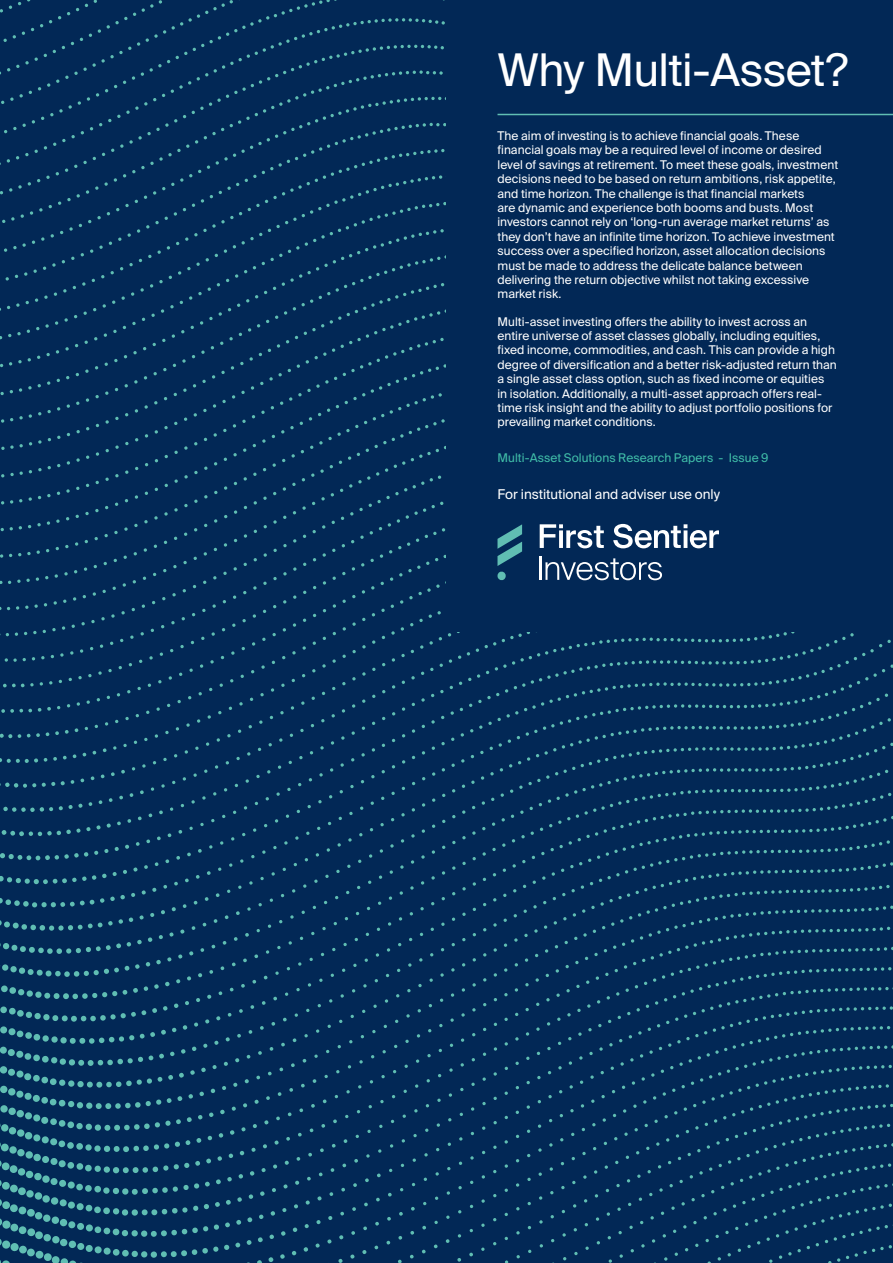
<style>
.page{position:relative;width:893px;height:1263px;background:#022856}
.page>*{position:absolute;margin:0;border:0;box-sizing:border-box;transform-origin:0 0}
.t1{font:45px "Suisse Intl";letter-spacing:-.015em;color:#fff}
.t2{font:13.5px "Suisse Intl";color:#fff}
.t3{font:12px/14.4px "Suisse Intl";color:#fff}
.t4{font:12px "Suisse Intl";color:#40bda8}
</style>
<div class="page">
<hr style="left:497px;top:114px;width:396px;height:1px;background:#60beb3">
<h1 class="t1" style="left:497px;top:44px;width:352px">Why Multi-Asset?</h1>
<p class="t3" style="left:497px;top:129px;width:342px">The aim of investing is to achieve financial goals. These financial goals may be a required level of income or desired level of savings at retirement. To meet these goals, investment decisions need to be based on return ambitions, risk appetite, and time horizon. The challenge is that financial markets<br>are dynamic and experience both booms and busts. Most investors cannot rely on ‘long-run average market returns’ as they don’t have an infinite time horizon. To achieve investment success over a specified horizon, asset allocation decisions must be made to address the delicate balance between delivering the return objective whilst not taking excessive market risk.</p>
<p class="t3" style="left:497px;top:314px;width:341px">Multi-asset investing offers the ability to invest across an entire universe of asset classes globally, including equities, fixed income, commodities, and cash. This can provide a high degree of diversification and a better risk-adjusted return than a single asset class option, such as fixed income or equities in isolation. Additionally, a multi-asset approach offers real&shy;time risk insight and the ability to adjust portfolio positions for prevailing market conditions.</p>
<p class="t4" style="left:497px;top:451px;width:273px">Multi-Asset Solutions Research Papers - Issue 9</p>
<p class="t2" style="left:497px;top:487px;width:224px">For institutional and adviser use only</p>
</div>
